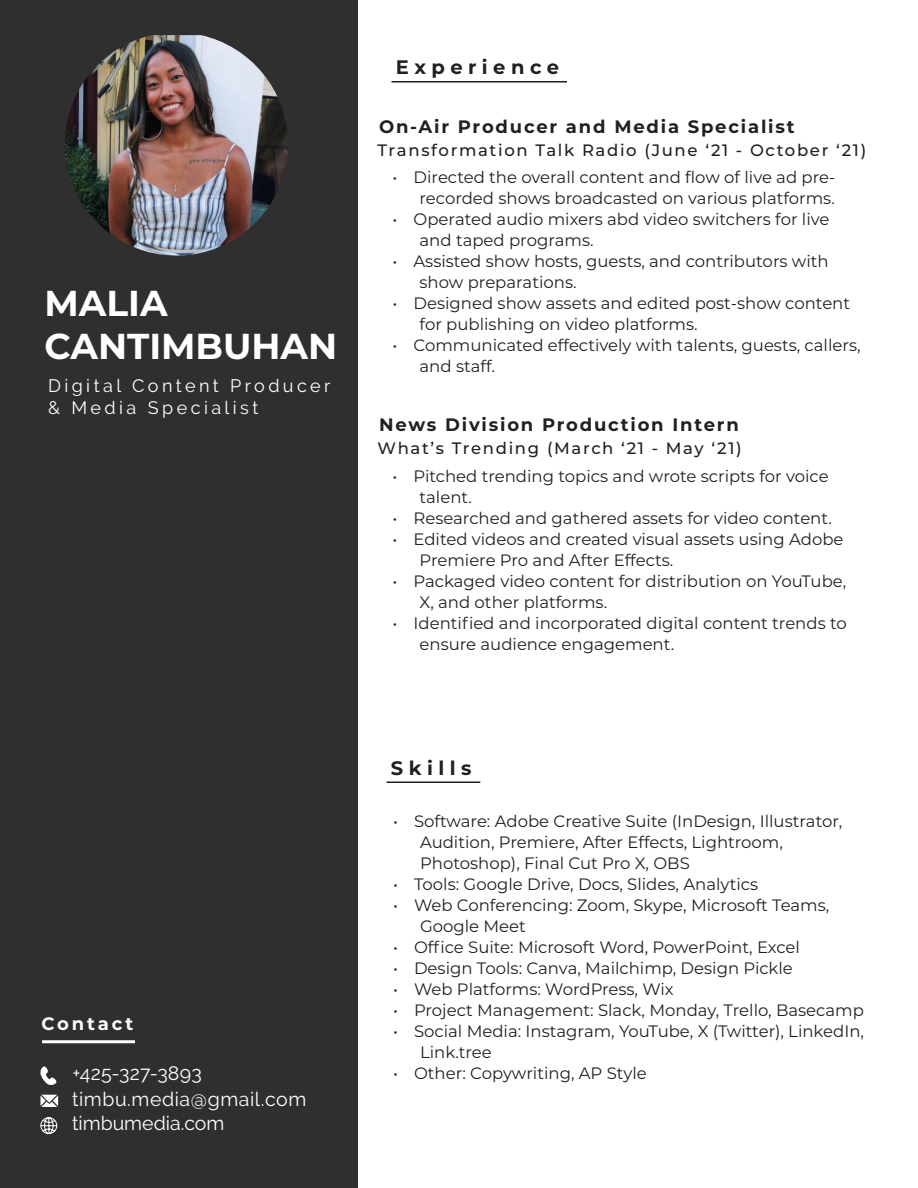
<style>
.page{position:relative;width:918px;height:1188px;background:#fff}
.page>*{position:absolute;margin:0;border:0;box-sizing:border-box;transform-origin:0 0}
.t1{font:700 36px "Montserrat";color:#fff}
.t2{font:19.5px "Raleway";letter-spacing:.01em;color:#fff}
.t3{font:19.5px "Raleway";letter-spacing:.03em;color:#fff}
.t4{font:700 19.5px "Montserrat";letter-spacing:.28em;color:#231f20}
.t5{font:700 18px "Montserrat";letter-spacing:.1em;color:#231f20}
.t6{font:18px/21.6px "Raleway";letter-spacing:.19em;color:#fff}
.t7{font:700 18px "Montserrat";letter-spacing:.16em;color:#fff}
.t8{font:16.5px/21px "Montserrat";color:#231f20}
.t9{font:500 16.5px "Montserrat";letter-spacing:.1em;color:#231f20}
</style>
<div class="page">
<div style="left:0;top:0;width:357px;height:1188px;background:#2e2f2e"></div>
<hr style="left:42px;top:1040px;width:93px;height:3px;background:#fff">
<svg style="left:40px;top:1040px;width:17px;height:45px"></svg>
<svg style="left:41px;top:1095px;width:17px;height:12px"></svg>
<svg style="left:40px;top:1117px;width:18px;height:17px"></svg>
<hr style="left:392px;top:81px;width:175px;height:1px;background:#231f20">
<hr style="left:387px;top:782px;width:93px;height:1px;background:#231f20">
<img style="left:65px;top:35px;width:223px;height:221px">
<p class="t1" style="left:45px;top:277px;width:125px">MALIA</p>
<p class="t1" style="left:45px;top:320px;width:294px">CANTIMBUHAN</p>
<p class="t6" style="left:48px;top:375px;width:284px">Digital Content Producer &amp; Media Specialist</p>
<p class="t7" style="left:41px;top:1011px;width:94px">Contact</p>
<p class="t2" style="left:72px;top:1062px;width:131px">+425-327-3893</p>
<p class="t3" style="left:72px;top:1088px;width:236px">timbu.media@gmail.com</p>
<p class="t2" style="left:72px;top:1112px;width:154px">timbumedia.com</p>
<p class="t4" style="left:396px;top:53px;width:165px">Experience</p>
<p class="t5" style="left:379px;top:114px;width:417px">On-Air Producer and Media Specialist</p>
<p class="t9" style="left:378px;top:138px;width:490px">Transformation Talk Radio (June ‘21 - October ‘21)</p>
<p class="t8" style="left:393px;top:167px;width:445px;text-align:right">• Directed the overall content and flow of live ad pre&shy;recorded shows broadcasted on various platforms.</p>
<p class="t8" style="left:420px;top:209px;width:411px;text-indent:-27px">• Operated audio mixers abd video switchers for live and taped programs.</p>
<p class="t8" style="left:420px;top:251px;width:411px;text-indent:-27px">• Assisted show hosts, guests, and contributors with show preparations.</p>
<p class="t8" style="left:420px;top:293px;width:432px;text-indent:-27px">• Designed show assets and edited post-show content for publishing on video platforms.</p>
<p class="t8" style="left:420px;top:335px;width:443px;text-indent:-27px">• Communicated effectively with talents, guests, callers, and staff.</p>
<p class="t5" style="left:379px;top:412px;width:361px">News Division Production Intern</p>
<p class="t9" style="left:378px;top:437px;width:366px">What’s Trending (March ‘21 - May ‘21)</p>
<p class="t8" style="left:420px;top:465px;width:411px;text-indent:-27px">• Pitched trending topics and wrote scripts for voice talent.</p>
<p class="t8" style="left:393px;top:507px;width:441px">• Researched and gathered assets for video content.</p>
<p class="t8" style="left:420px;top:528px;width:425px;text-indent:-27px">• Edited videos and created visual assets using Adobe<br>Premiere Pro and After Effects.</p>
<p class="t8" style="left:420px;top:570px;width:428px;text-indent:-27px">• Packaged video content for distribution on YouTube,<br>X, and other platforms.</p>
<p class="t8" style="left:420px;top:612px;width:429px;text-indent:-27px">• Identified and incorporated digital content trends to ensure audience engagement.</p>
<p class="t4" style="left:391px;top:754px;width:82px">Skills</p>
<p class="t8" style="left:420px;top:810px;width:424px;text-indent:-27px">• Software: Adobe Creative Suite (InDesign, Illustrator,<br>Audition, Premiere, After Effects, Lightroom,<br>Photoshop), Final Cut Pro X, OBS</p>
<p class="t8" style="left:393px;top:873px;width:367px">• Tools: Google Drive, Docs, Slides, Analytics</p>
<p class="t8" style="left:420px;top:894px;width:411px;text-indent:-27px">• Web Conferencing: Zoom, Skype, Microsoft Teams,<br>Google Meet</p>
<p class="t8" style="left:393px;top:936px;width:408px">• Office Suite: Microsoft Word, PowerPoint, Excel</p>
<p class="t8" style="left:393px;top:957px;width:401px">• Design Tools: Canva, Mailchimp, Design Pickle</p>
<p class="t8" style="left:393px;top:978px;width:282px">• Web Platforms: WordPress, Wix</p>
<p class="t8" style="left:393px;top:999px;width:472px">• Project Management: Slack, Monday, Trello, Basecamp</p>
<p class="t8" style="left:420px;top:1020px;width:445px;text-indent:-27px">• Social Media: Instagram, YouTube, X (Twitter), LinkedIn,<br>Link.tree</p>
<p class="t8" style="left:393px;top:1062px;width:255px">• Other: Copywriting, AP Style</p>
</div>
